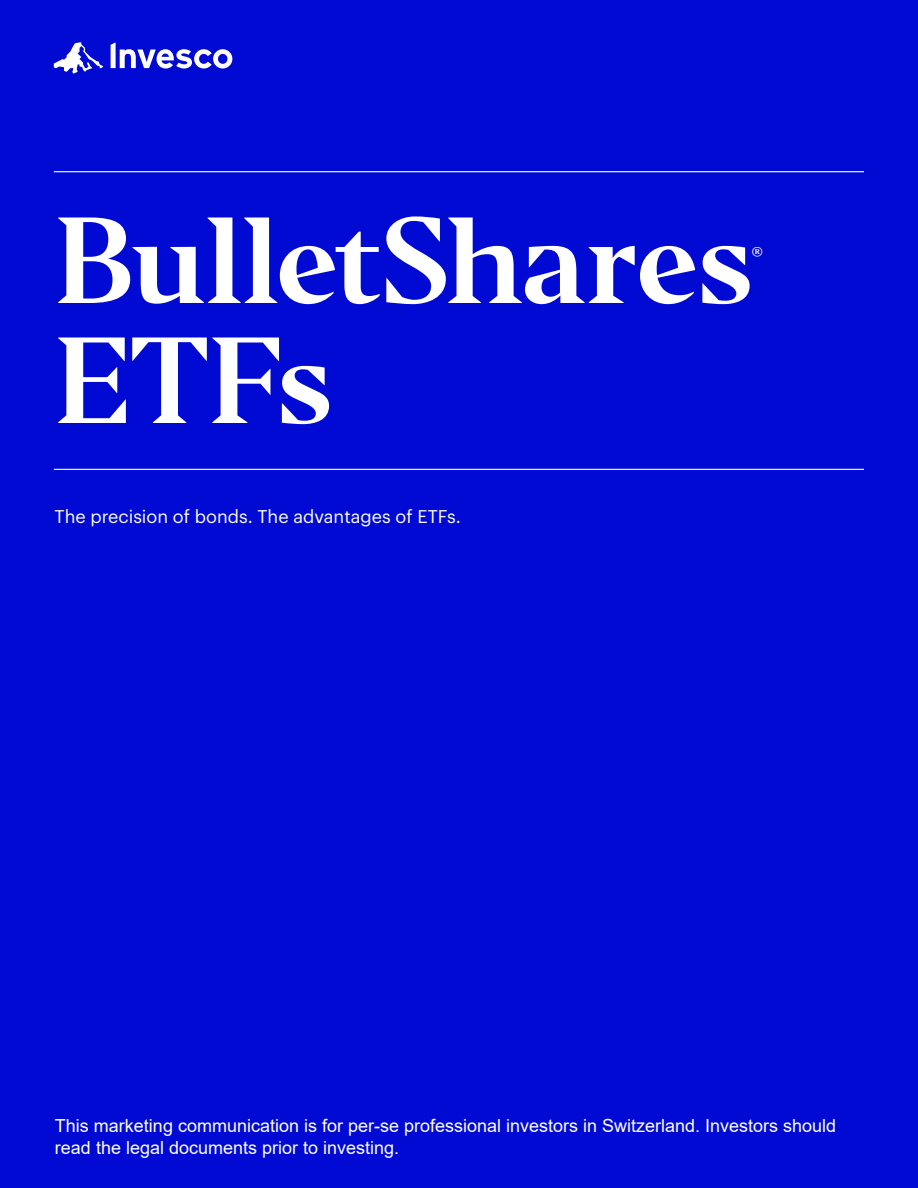
<style>
.page{position:relative;width:918px;height:1188px;background:#000ad2}
.page>*{position:absolute;margin:0;border:0;box-sizing:border-box;transform-origin:0 0}
.t1{font:700 114px "Editor";letter-spacing:-.035em;color:#fff}
.t2{font:700 22.5px "Editor";color:#fff}
.t3{font:18px/21.6px "Arial";color:#fff}
.t4{font:18px "Graphik";color:#fff}
</style>
<div class="page">
<hr style="left:54px;top:171px;width:810px;height:1px;background:#fff">
<hr style="left:54px;top:469px;width:810px;height:1px;background:#fff">
<svg style="left:54px;top:42px;width:49px;height:32px"></svg>
<svg style="left:111px;top:42px;width:121px;height:27px"></svg>
<p class="t1" style="left:54px;top:188px;width:702px">BulletShares</p>
<p class="t2" style="left:751px;top:241px;width:14px">®</p>
<p class="t1" style="left:54px;top:308px;width:282px">ETFs</p>
<p class="t4" style="left:55px;top:503px;width:408px">The precision of bonds. The advantages of ETFs.</p>
<p class="t3" style="left:55px;top:1115px;width:783px">This marketing communication is for per-se professional investors in Switzerland. Investors should read the legal documents prior to investing.</p>
</div>
